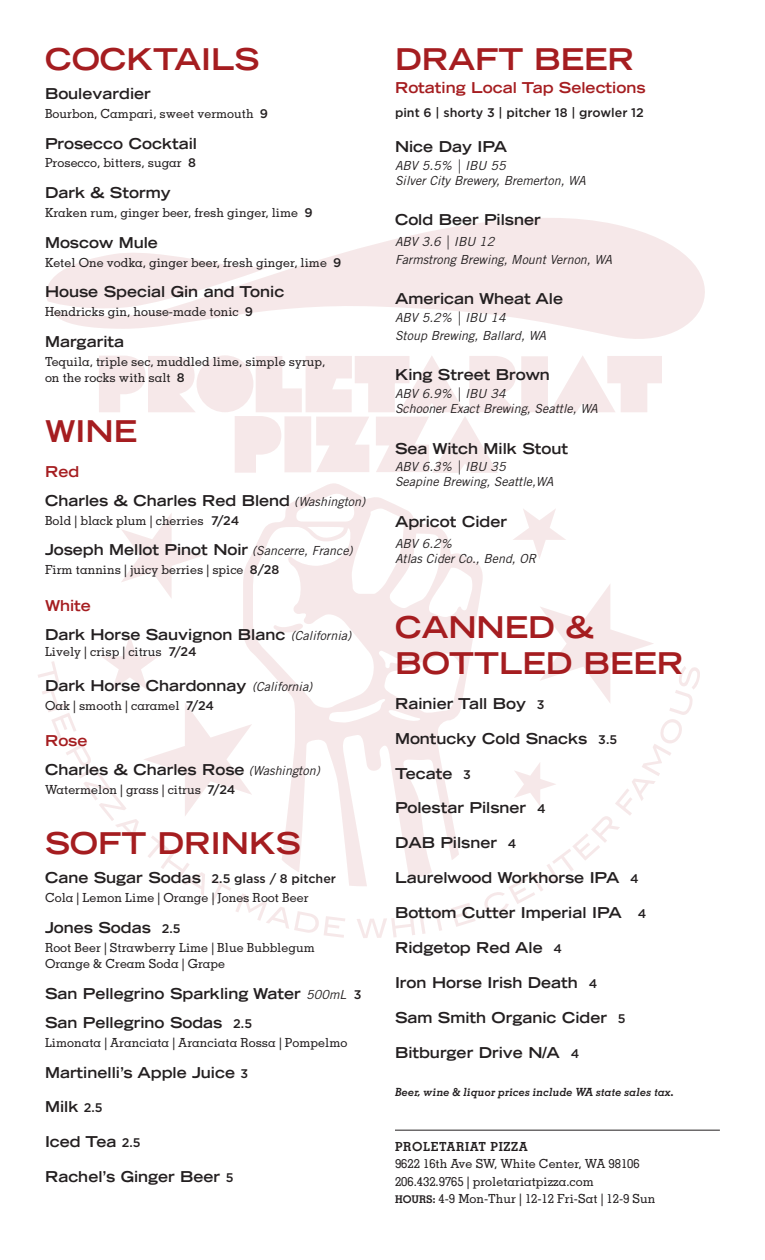
<style>
.page{position:relative;width:765px;height:1260px;background:#fff}
.page>*{position:absolute;margin:0;border:0;box-sizing:border-box;transform-origin:0 0}
.t1{font:700 expanded 30px/36px "Trade Gothic LT Std";color:#a51d20}
.item{font:700 expanded 15px "Trade Gothic LT Std";color:#231f20}
.Item_no_description{font:700 expanded 15px "Trade Gothic LT Std";color:#231f20}
.item-2{font:700 expanded 15px "Trade Gothic LT Std";color:#a51d20}
.description_deeper{font:500 12.5px/16.2px "Memphis LT Std";color:#231f20}
.item-3{font:italic 12.5px/15px "Trade Gothic LT Std";color:#231f20}
.description{font:500 12.5px/17.5px "Memphis LT Std";color:#231f20}
.item-4{font:500 12.5px "Gotham";color:#231f20}
.item-5{font:500 12.5px "Memphis LT Std";color:#231f20}
.item-6{font:italic 700 11.25px "Memphis LT Std";color:#231f20}
.s1{font-family:"Gotham"}
.s2{font-weight:400;font-style:italic;font-stretch:normal;font-size:12.5px}
.s3{font-family:"Trade Gothic LT Std";font-weight:700;font-stretch:expanded;font-size:15px}
.s4{font-family:"Gotham";font-weight:500;font-stretch:normal;font-size:12.5px}
.s5{font-weight:700}
.s6{font-weight:700;font-size:10.62px}
</style>
<div class="page">
<svg style="left:38px;top:218px;width:667px;height:720px"></svg>
<hr style="left:395px;top:1130px;width:325px;height:1px;background:#231f20">
<p class="t1" style="left:45px;top:40px;width:216px">COCKTAILS</p>
<p class="item" style="left:45px;top:84px;width:107px">Boulevardier</p>
<p class="description_deeper" style="left:45px;top:105px;width:225px">Bourbon, Campari, sweet vermouth <span class="s1">9</span></p>
<p class="item" style="left:45px;top:133px;width:154px">Prosecco Cocktail</p>
<p class="description_deeper" style="left:45px;top:155px;width:152px">Prosecco, bitters, sugar <span class="s1">8</span></p>
<p class="item" style="left:45px;top:183px;width:127px">Dark &amp; Stormy</p>
<p class="description_deeper" style="left:45px;top:204px;width:269px">Kraken rum, ginger beer, fresh ginger, lime <span class="s1">9</span></p>
<p class="item" style="left:45px;top:232px;width:114px">Moscow Mule</p>
<p class="description_deeper" style="left:45px;top:254px;width:298px">Ketel One vodka, ginger beer, fresh ginger, lime <span class="s1">9</span></p>
<p class="item" style="left:45px;top:282px;width:241px">House Special Gin and Tonic</p>
<p class="description_deeper" style="left:45px;top:303px;width:210px">Hendricks gin, house-made tonic <span class="s1">9</span></p>
<p class="item" style="left:45px;top:332px;width:81px">Margarita</p>
<p class="description_deeper" style="left:45px;top:353px;width:282px">Tequila, triple sec, muddled lime, simple syrup, on the rocks with salt <span class="s1">8</span></p>
<p class="t1" style="left:45px;top:412px;width:94px">WINE</p>
<p class="item-2" style="left:45px;top:461px;width:36px">Red</p>
<p class="item" style="left:45px;top:491px;width:322px">Charles &amp; Charles Red Blend <span class="s2">(Washington)</span></p>
<p class="description_deeper" style="left:45px;top:512px;width:196px">Bold | black plum | cherries <span class="s1">7/24</span></p>
<p class="item" style="left:45px;top:540px;width:309px">Joseph Mellot Pinot Noir <span class="s2">(Sancerre, France)</span></p>
<p class="description_deeper" style="left:45px;top:562px;width:236px">Firm tannins | juicy berries | spice <span class="s1">8/28</span></p>
<p class="item-2" style="left:45px;top:595px;width:47px">White</p>
<p class="item" style="left:45px;top:625px;width:308px">Dark Horse Sauvignon Blanc <span class="s2">(California)</span></p>
<p class="item-5" style="left:45px;top:644px;width:153px">Lively | crisp | citrus <span class="s1">7/24</span></p>
<p class="item" style="left:45px;top:676px;width:269px">Dark Horse Chardonnay <span class="s2">(California)</span></p>
<p class="description_deeper" style="left:45px;top:697px;width:171px">Oak | smooth | caramel <span class="s1">7/24</span></p>
<p class="item-2" style="left:45px;top:731px;width:44px">Rose</p>
<p class="item" style="left:45px;top:760px;width:276px">Charles &amp; Charles Rose <span class="s2">(Washington)</span></p>
<p class="description_deeper" style="left:45px;top:782px;width:192px">Watermelon | grass | citrus <span class="s1">7/24</span></p>
<p class="t1" style="left:45px;top:825px;width:257px">SOFT DRINKS</p>
<p class="item-4" style="left:45px;top:871px;width:293px"><span class="s3">Cane Sugar Sodas</span> 2.5 glass / 8 pitcher</p>
<p class="description_deeper" style="left:45px;top:890px;width:265px">Cola | Lemon Lime | Orange | Jones Root Beer</p>
<p class="item" style="left:45px;top:918px;width:137px">Jones Sodas <span class="s4">2.5</span></p>
<p class="description_deeper" style="left:45px;top:939px;width:271px">Root Beer | Strawberry Lime | Blue Bubblegum<br>Orange &amp; Cream Soda | Grape</p>
<p class="Item_no_description" style="left:45px;top:984px;width:318px">San Pellegrino Sparkling Water <span class="s2">500mL</span> <span class="s4">3</span></p>
<p class="item" style="left:45px;top:1013px;width:209px">San Pellegrino Sodas <span class="s4">2.5</span></p>
<p class="description_deeper" style="left:45px;top:1034px;width:304px">Limonata | Aranciata | Aranciata Rossa | Pompelmo</p>
<p class="Item_no_description" style="left:45px;top:1062px;width:205px">Martinelli’s Apple Juice <span class="s4">3</span></p>
<p class="Item_no_description" style="left:45px;top:1097px;width:59px">Milk <span class="s4">2.5</span></p>
<p class="Item_no_description" style="left:45px;top:1132px;width:97px">Iced Tea <span class="s4">2.5</span></p>
<p class="item" style="left:45px;top:1167px;width:190px">Rachel’s Ginger Beer <span class="s4">5</span></p>
<p class="t1" style="left:395px;top:40px;width:241px">DRAFT BEER</p>
<p class="item-2" style="left:395px;top:78px;width:252px">Rotating Local Tap Selections</p>
<p class="item-4" style="left:395px;top:104px;width:250px">pint 6 | shorty 3 | pitcher 18 | growler 12</p>
<p class="item" style="left:395px;top:137px;width:114px">Nice Day IPA</p>
<p class="item-3" style="left:395px;top:158px;width:192px">ABV 5.5% | IBU 55<br>Silver City Brewery, Bremerton, WA</p>
<p class="item" style="left:395px;top:210px;width:147px">Cold Beer Pilsner</p>
<p class="item-3" style="left:395px;top:232px;width:219px;line-height:18px">ABV 3.6 | IBU 12<br>Farmstrong Brewing, Mount Vernon, WA</p>
<p class="item" style="left:395px;top:289px;width:170px">American Wheat Ale</p>
<p class="item-3" style="left:395px;top:309px;width:153px;line-height:18px">ABV 5.2% | IBU 14<br>Stoup Brewing, Ballard, WA</p>
<p class="item" style="left:395px;top:365px;width:156px">King Street Brown</p>
<p class="item-3" style="left:395px;top:386px;width:204px">ABV 6.9% | IBU 34<br>Schooner Exact Brewing, Seattle, WA</p>
<p class="item" style="left:395px;top:438px;width:175px">Sea Witch Milk Stout</p>
<p class="item-3" style="left:395px;top:460px;width:160px">ABV 6.3% | IBU 35<br>Seapine Brewing, Seattle,WA</p>
<p class="item" style="left:395px;top:512px;width:114px">Apricot Cider</p>
<p class="item-3" style="left:395px;top:536px;width:143px">ABV 6.2%<br>Atlas Cider Co., Bend, OR</p>
<p class="t1" style="left:395px;top:608px;width:290px">CANNED &amp;<br>BOTTLED BEER</p>
<p class="Item_no_description" style="left:395px;top:694px;width:151px">Rainier Tall Boy <span class="s4">3</span></p>
<p class="Item_no_description" style="left:395px;top:728px;width:224px">Montucky Cold Snacks <span class="s4">3.5</span></p>
<p class="Item_no_description" style="left:395px;top:763px;width:78px">Tecate <span class="s4">3</span></p>
<p class="Item_no_description" style="left:395px;top:798px;width:152px">Polestar Pilsner <span class="s4">4</span></p>
<p class="Item_no_description" style="left:395px;top:833px;width:123px">DAB Pilsner <span class="s4">4</span></p>
<p class="Item_no_description" style="left:395px;top:868px;width:245px">Laurelwood Workhorse IPA <span class="s4">4</span></p>
<p class="Item_no_description" style="left:395px;top:903px;width:253px">Bottom Cutter Imperial IPA <span class="s4">4</span></p>
<p class="Item_no_description" style="left:395px;top:938px;width:169px">Ridgetop Red Ale <span class="s4">4</span></p>
<p class="Item_no_description" style="left:395px;top:973px;width:204px">Iron Horse Irish Death <span class="s4">4</span></p>
<p class="Item_no_description" style="left:395px;top:1007px;width:232px">Sam Smith Organic Cider <span class="s4">5</span></p>
<p class="Item_no_description" style="left:395px;top:1042px;width:186px">Bitburger Drive N/A <span class="s4">4</span></p>
<p class="item-6" style="left:395px;top:1085px;width:281px">Beer, wine &amp; liquor prices include WA state sales tax.</p>
<p class="description" style="left:395px;top:1137px;width:246px"><span class="s5">PROLETARIAT PIZZA<br></span>9622 16th Ave SW, White Center, WA 98106</p>
<p class="description" style="left:395px;top:1172px;width:200px">206.432.9765 | proletariatpizza.com</p>
<p class="description" style="left:395px;top:1190px;width:262px"><span class="s6">HOURS:</span> 4-9 Mon-Thur | 12-12 Fri-Sat | 12-9 Sun</p>
</div>
